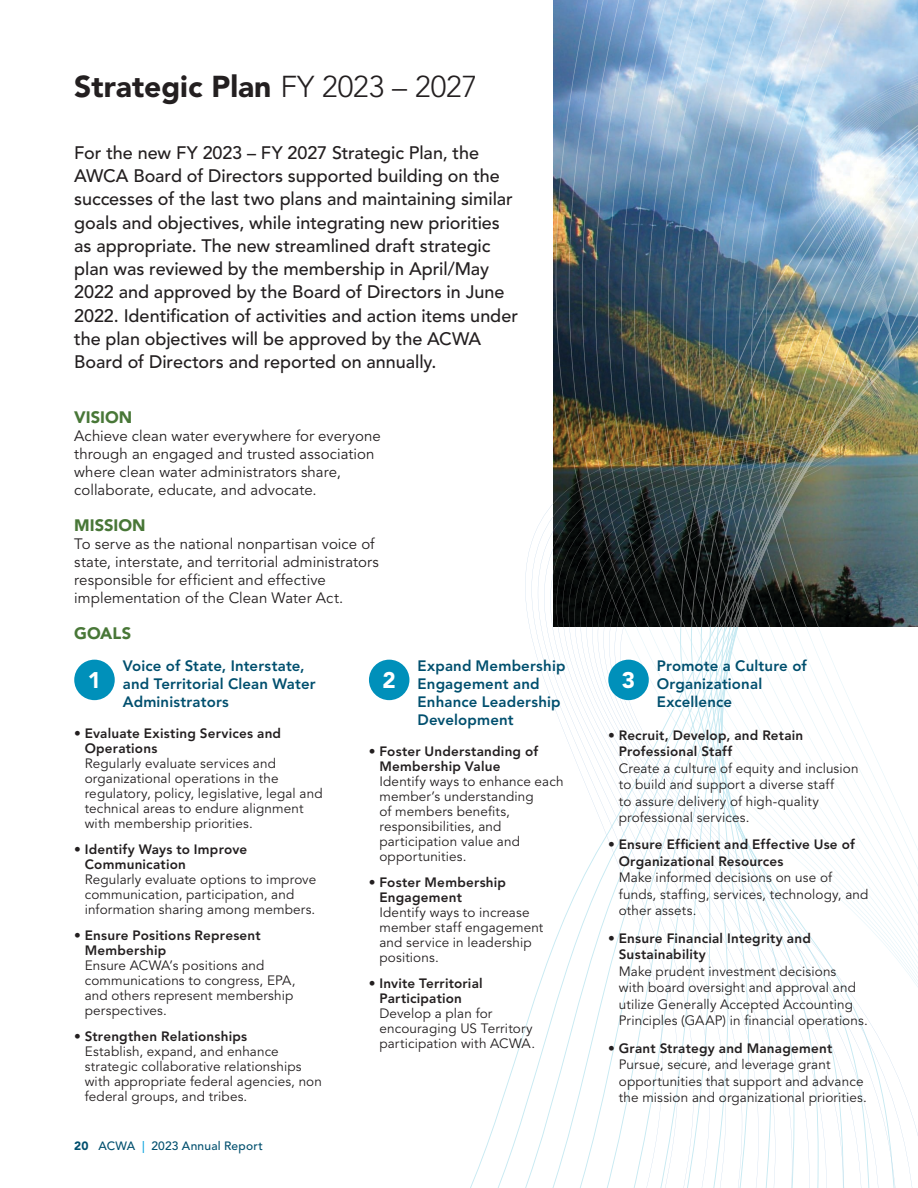
<style>
.page{position:relative;width:918px;height:1188px;background:#fff}
.page>*{position:absolute;margin:0;border:0;box-sizing:border-box;transform-origin:0 0}
.t1{font:900 30px "Avenir LT Std";color:#231f20}
.t2{font:900 22.5px "Avenir LT Std";color:#fff}
.t3{font:500 18px/23.2px "Avenir LT Std";letter-spacing:-.005em;color:#231f20}
.t4{font:900 16.5px "Avenir LT Std";color:#487737}
.t5{font:15px/18px "Avenir LT Std";letter-spacing:.005em;color:#231f20}
.t6{font:800 15px/18px "Avenir LT Std";letter-spacing:.01em;color:#004f6e}
.t7{font:13.5px/15px "Avenir LT Std";letter-spacing:.01em;color:#231f20}
.t8{font:800 13.5px/15px "Avenir LT Std";letter-spacing:.015em;color:#231f20}
.t9{font:500 12px "Avenir LT Std";letter-spacing:.02em;color:#004f6e}
.s1{font-weight:300}
.s2{font-weight:400}
.s3{font-weight:800}
.s4{font-weight:900}
.s5{color:#00a0dd}
</style>
<div class="page">
<svg style="left:525px;top:0;width:393px;height:1188px"></svg>
<div style="left:74px;top:660px;width:41px;height:40px;background:#0090ba;border-radius:50%"></div>
<div style="left:369px;top:660px;width:40px;height:40px;background:#0090ba;border-radius:50%"></div>
<div style="left:608px;top:660px;width:41px;height:40px;background:#0090ba;border-radius:50%"></div>
<img style="left:554px;top:0;width:364px;height:627px">
<h1 class="t1" style="left:74px;top:68px;width:405px">Strategic Plan <span class="s1">FY 2023 – 2027</span></h1>
<p class="t3" style="left:74px;top:141px;width:445px">For the new FY 2023 – FY 2027 Strategic Plan, the AWCA Board of Directors supported building on the successes of the last two plans and maintaining similar goals and objectives, while integrating new priorities as appropriate. The new streamlined draft strategic plan was reviewed by the membership in April/May 2022 and approved by the Board of Directors in June 2022. Identification of activities and action items under the plan objectives will be approved by the ACWA Board of Directors and reported on annually.</p>
<p class="t4" style="left:74px;top:408px;width:60px">VISION</p>
<p class="t5" style="left:74px;top:428px;width:308px">Achieve clean water everywhere for everyone through an engaged and trusted association where clean water administrators share, collaborate, educate, and advocate.</p>
<p class="t4" style="left:74px;top:516px;width:73px">MISSION</p>
<p class="t5" style="left:74px;top:536px;width:306px">To serve as the national nonpartisan voice of state, interstate, and territorial administrators responsible for efficient and effective implementation of the Clean Water Act.</p>
<p class="t4" style="left:74px;top:623px;width:58px">GOALS</p>
<p class="t6" style="left:123px;top:657px;width:194px">Voice of State, Interstate, and Territorial Clean Water<br>Administrators</p>
<p class="t8" style="left:85px;top:726px;width:198px;text-indent:-11px"><span class="s2">•</span> Evaluate Existing Services and<br>Operations</p>
<p class="t7" style="left:85px;top:756px;width:239px">Regularly evaluate services and organizational operations in the regulatory, policy, legislative, legal and technical areas to endure alignment with membership priorities.</p>
<p class="t8" style="left:85px;top:842px;width:164px;text-indent:-11px"><span class="s2">•</span> Identify Ways to Improve<br>Communication</p>
<p class="t7" style="left:85px;top:872px;width:233px">Regularly evaluate options to improve communication, participation, and information sharing among members.</p>
<p class="t8" style="left:85px;top:928px;width:177px;text-indent:-11px"><span class="s2">•</span> Ensure Positions Represent<br>Membership</p>
<p class="t7" style="left:85px;top:958px;width:212px">Ensure ACWA’s positions and communications to congress, EPA, and others represent membership perspectives.</p>
<p class="t7" style="left:85px;top:1029px;width:239px;text-indent:-11px">• <span class="s3">Strengthen Relationships<br></span>Establish, expand, and enhance strategic collaborative relationships with appropriate federal agencies, non federal groups, and tribes.</p>
<h2 class="t2" style="left:88px;top:667px;width:15px">1</h2>
<p class="t9" style="left:74px;top:1139px;width:190px"><span class="s4">20</span> ACWA <span class="s5">|</span> 2023 Annual Report</p>
<p class="t6" style="left:418px;top:657px;width:149px">Expand Membership<br>Engagement and<br>Enhance Leadership<br>Development</p>
<p class="t8" style="left:379px;top:744px;width:160px;text-indent:-11px"><span class="s2">•</span> Foster Understanding of<br>Membership Value</p>
<p class="t7" style="left:379px;top:774px;width:186px">Identify ways to enhance each member’s understanding<br>of members benefits, responsibilities, and participation value and opportunities.</p>
<p class="t8" style="left:379px;top:875px;width:128px;text-indent:-11px"><span class="s2">•</span> Foster Membership<br>Engagement</p>
<p class="t7" style="left:379px;top:905px;width:165px">Identify ways to increase member staff engagement and service in leadership positions.</p>
<p class="t8" style="left:379px;top:976px;width:105px;text-indent:-11px"><span class="s2">•</span> Invite Territorial<br>Participation</p>
<p class="t7" style="left:379px;top:1006px;width:155px">Develop a plan for encouraging US Territory participation with ACWA.</p>
<h2 class="t2" style="left:383px;top:667px;width:15px">2</h2>
<p class="t6" style="left:657px;top:657px;width:151px">Promote a Culture of<br>Organizational<br>Excellence</p>
<p class="t8" style="left:619px;top:727px;width:186px;line-height:16.5px;text-indent:-11px"><span class="s2">•</span> Recruit, Develop, and Retain<br>Professional Staff</p>
<p class="t7" style="left:619px;top:760px;width:241px;line-height:16.5px">Create a culture of equity and inclusion to build and support a diverse staff<br>to assure delivery of high-quality professional services.</p>
<p class="t8" style="left:619px;top:837px;width:238px;line-height:16.5px;text-indent:-11px"><span class="s2">•</span> Ensure Efficient and Effective Use of<br>Organizational Resources</p>
<p class="t7" style="left:619px;top:870px;width:251px;line-height:16.5px">Make informed decisions on use of funds, staffing, services, technology, and other assets.</p>
<p class="t8" style="left:619px;top:930px;width:194px;line-height:16.5px;text-indent:-11px"><span class="s2">•</span> Ensure Financial Integrity and<br>Sustainability</p>
<p class="t7" style="left:619px;top:963px;width:248px;line-height:16.5px">Make prudent investment decisions<br>with board oversight and approval and utilize Generally Accepted Accounting Principles (GAAP) in financial operations.</p>
<p class="t7" style="left:619px;top:1040px;width:247px;line-height:16.5px;text-indent:-11px">• <span class="s3">Grant Strategy and Management </span>Pursue, secure, and leverage grant opportunities that support and advance the mission and organizational priorities.</p>
<h2 class="t2" style="left:622px;top:667px;width:15px">3</h2>
</div>
